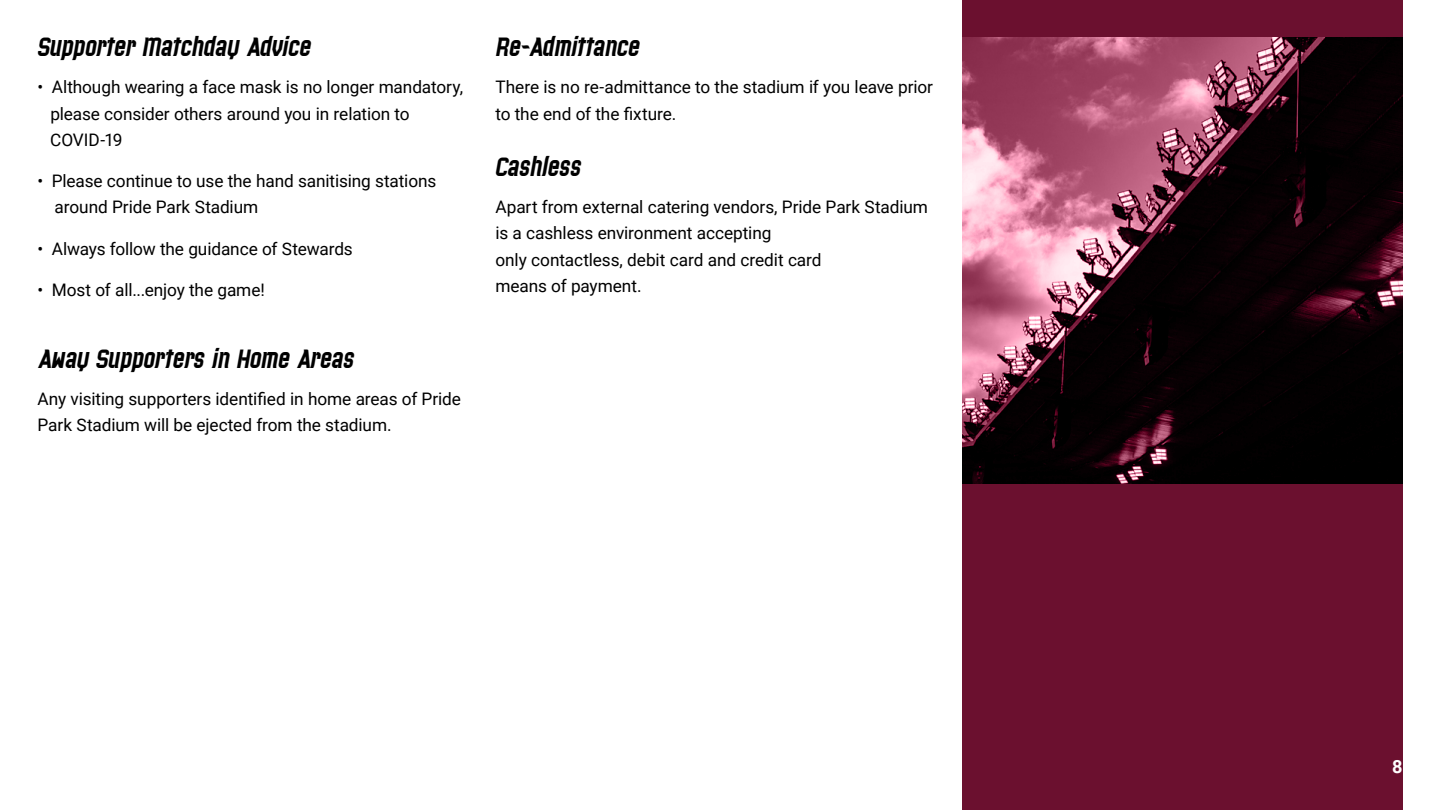
<style>
.page{position:relative;width:1440px;height:810px;background:#fff}
.page>*{position:absolute;margin:0;border:0;box-sizing:border-box;transform-origin:0 0}
.t1{font:26.25px "BBGDCFC Standard";letter-spacing:-.015em;color:#000}
.t2{font:700 18.15px "Roboto";color:#fff}
.t3{font:17.25px/26.2px "Roboto";letter-spacing:-.005em;color:#000}
</style>
<div class="page">
<svg style="left:962px;top:0;width:440px;height:810px;background:#5a1d32"></svg>
<h1 class="t1" style="left:38px;top:30px;width:275px">Supporter Matchday Advice</h1>
<p class="t3" style="left:50px;top:73px;width:415px;text-indent:-13px">• Although wearing a face mask is no longer mandatory, please consider others around you in relation to<br>COVID-19</p>
<p class="t3" style="left:55px;top:167px;width:383px;text-indent:-17px">• Please continue to use the hand sanitising stations around Pride Park Stadium</p>
<p class="t3" style="left:38px;top:235px;width:317px">• Always follow the guidance of Stewards</p>
<p class="t3" style="left:38px;top:276px;width:229px">• Most of all...enjoy the game!</p>
<h1 class="t1" style="left:38px;top:342px;width:319px">Away Supporters in Home Areas</h1>
<p class="t3" style="left:38px;top:385px;width:425px">Any visiting supporters identified in home areas of Pride<br>Park Stadium will be ejected from the stadium.</p>
<h1 class="t1" style="left:496px;top:30px;width:146px">Re-Admittance</h1>
<p class="t3" style="left:496px;top:73px;width:439px">There is no re-admittance to the stadium if you leave prior to the end of the fixture.</p>
<h1 class="t1" style="left:496px;top:150px;width:88px">Cashless</h1>
<p class="t3" style="left:496px;top:193px;width:434px">Apart from external catering vendors, Pride Park Stadium is a cashless environment accepting<br>only contactless, debit card and credit card<br>means of payment.</p>
<p class="t2" style="left:1392px;top:753px;width:12px">8</p>
</div>
